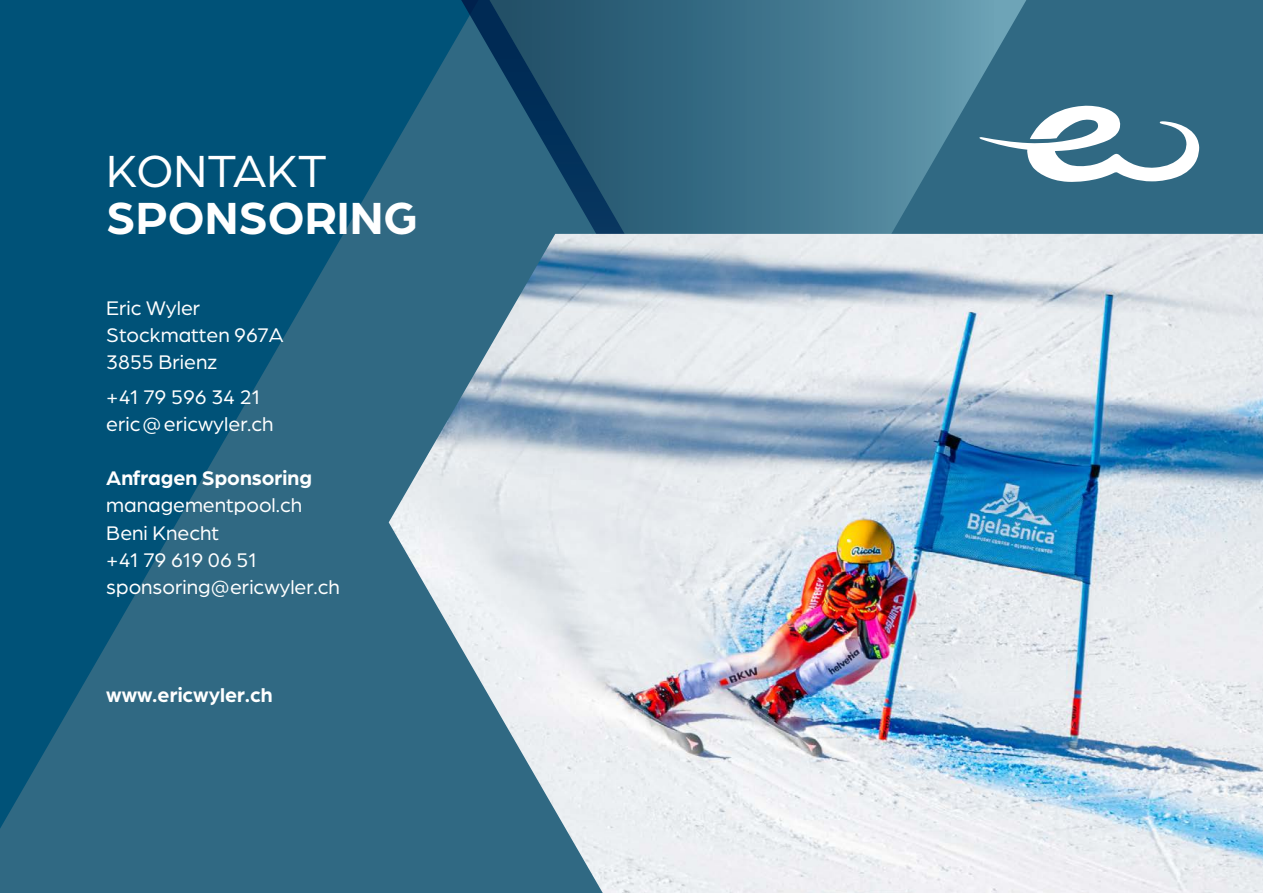
<style>
.page{position:relative;width:1263px;height:893px;background:#306983}
.page>*{position:absolute;margin:0;border:0;box-sizing:border-box;transform-origin:0 0}
.t1{font:700 48px "Arboria";color:#fff}
.t2{font:48px "Arboria";color:#fff}
.t3{font:21px/27px "Arboria";color:#fff}
.t4{font:700 21px "Arboria";color:#fff}
</style>
<div class="page">
<svg style="left:0;top:0;width:456px;height:828px;fill:#005278"></svg>
<svg style="left:883px;top:0;width:149px;height:234px"></svg>
<svg style="left:456px;top:0;width:427px;height:234px"></svg>
<svg style="left:979px;top:106px;width:220px;height:76px"></svg>
<img style="left:389px;top:234px;width:874px;height:659px">
<h1 class="t2" style="left:106px;top:140px;width:222px">KONTAKT</h1>
<h1 class="t1" style="left:106px;top:185px;width:313px">SPONSORING</h1>
<p class="t3" style="left:106px;top:294px;width:179px">Eric Wyler<br>Stockmatten 967A<br>3855 Brienz</p>
<p class="t3" style="left:106px;top:383px;width:169px">+41 79 596 34 21 eric@ericwyler.ch</p>
<p class="t4" style="left:106px;top:464px;width:207px">Anfragen Sponsoring</p>
<p class="t3" style="left:106px;top:491px;width:235px">managementpool.ch<br>Beni Knecht<br>+41 79 619 06 51 sponsoring@ericwyler.ch</p>
<p class="t4" style="left:106px;top:680px;width:168px">www.ericwyler.ch</p>
</div>
